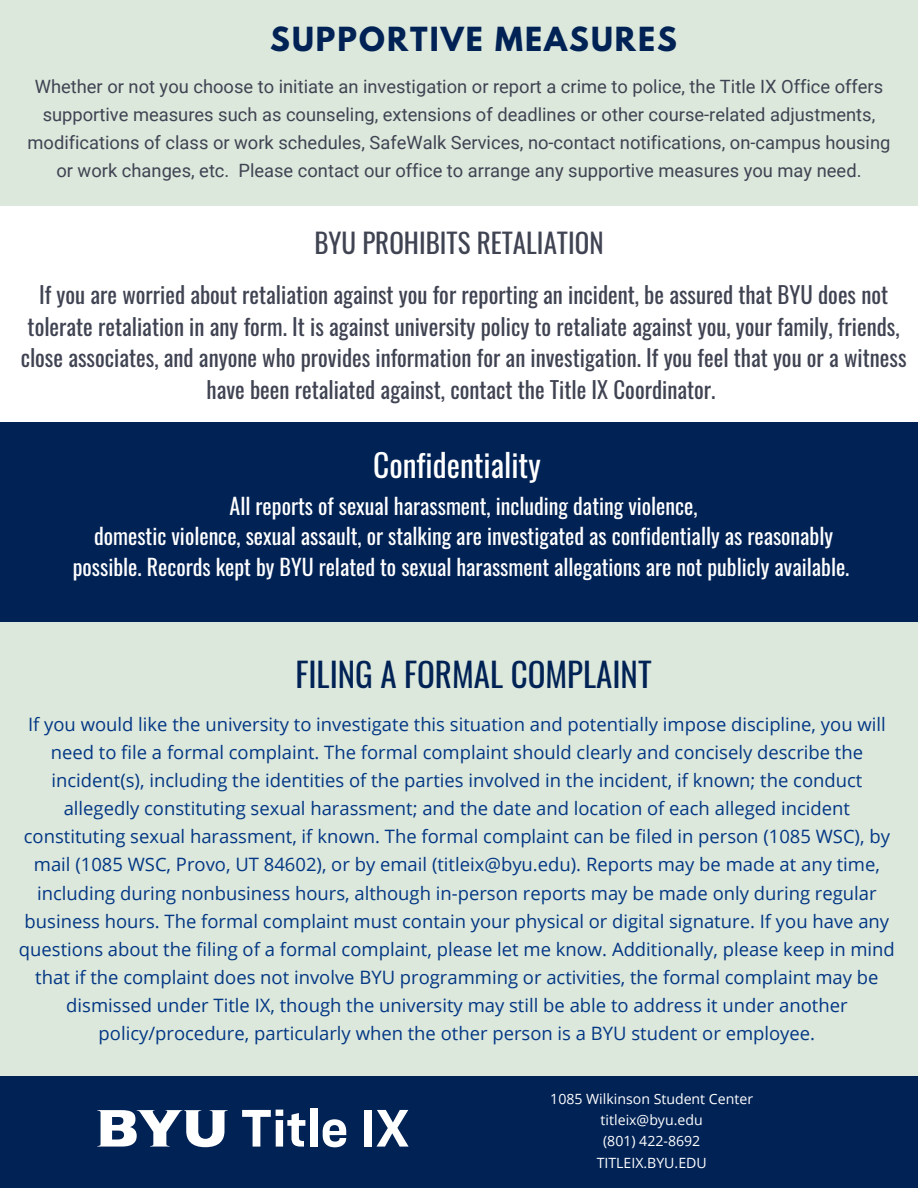
<style>
.page{position:relative;width:918px;height:1188px;background:#fff}
.page>*{position:absolute;margin:0;border:0;box-sizing:border-box;transform-origin:0 0}
.t1{font:33px "Oswald";color:#025}
.t2{font:31.5px "Oswald";color:#fff}
.t3{font:700 29.4px "League Spartan";letter-spacing:.07em;color:#025}
.t4{font:27px "Oswald";color:#404352}
.t5{font:22.8px/31.5px "Oswald";color:#404352;text-align:center}
.t6{font:22.05px/30.3px "Oswald";color:#fff;text-align:center}
.t7{font:18.45px/28.2px "Open Sans";color:#033784;text-align:center}
.t8{font:18.3px/28.2px "Roboto";color:#404352;text-align:center}
.t9{font:14.1px "Open Sans";color:#fff}
</style>
<div class="page">
<div style="left:0;top:1075px;width:918px;height:113px;background:#025"></div>
<div style="left:0;top:621px;width:918px;height:455px;background:#dce8dc"></div>
<div style="left:0;top:422px;width:918px;height:200px;background:#025"></div>
<div style="left:0;top:0;width:918px;height:206px;background:#dce8dc"></div>
<svg style="left:97px;top:1110px;width:131px;height:37px"></svg>
<svg style="left:242px;top:1110px;width:63px;height:37px"></svg>
<div style="left:310px;top:1109px;width:7px;height:38px;background:#fff"></div>
<svg style="left:323px;top:1119px;width:23px;height:28px"></svg>
<div style="left:364px;top:1110px;width:7px;height:37px;background:#fff"></div>
<svg style="left:376px;top:1110px;width:33px;height:37px"></svg>
<p class="t3" style="left:270px;top:24px;width:408px">SUPPORTIVE MEASURES</p>
<p class="t8" style="left:27px;top:72px;width:865px">Whether or not you choose to initiate an investigation or report a crime to police, the Title IX Office offers supportive measures such as counseling, extensions of deadlines or other course-related adjustments, modifications of class or work schedules, SafeWalk Services, no-contact notifications, on-campus housing or work changes, etc. Please contact our office to arrange any supportive measures you may need.</p>
<p class="t4" style="left:314px;top:222px;width:291px">BYU PROHIBITS RETALIATION</p>
<p class="t5" style="left:21px;top:278px;width:887px">If you are worried about retaliation against you for reporting an incident, be assured that BYU does not tolerate retaliation in any form. It is against university policy to retaliate against you, your family, friends, close associates, and anyone who provides information for an investigation. If you feel that you or a witness have been retaliated against, contact the Title IX Coordinator.</p>
<p class="t2" style="left:373px;top:441px;width:169px">Confidentiality</p>
<p class="t6" style="left:230px;top:490px;width:469px">All reports of sexual harassment, including dating violence,</p>
<p class="t6" style="left:73px;top:520px;width:778px">domestic violence, sexual assault, or stalking are investigated as confidentially as reasonably possible. Records kept by BYU related to sexual harassment allegations are not publicly available.</p>
<p class="t1" style="left:296px;top:648px;width:358px">FILING A FORMAL COMPLAINT</p>
<p class="t7" style="left:19px;top:710px;width:877px">If you would like the university to investigate this situation and potentially impose discipline, you will need to file a formal complaint. The formal complaint should clearly and concisely describe the incident(s), including the identities of the parties involved in the incident, if known; the conduct allegedly constituting sexual harassment; and the date and location of each alleged incident constituting sexual harassment, if known. The formal complaint can be filed in person (1085 WSC), by mail (1085 WSC, Provo, UT 84602), or by email (titleix@byu.edu). Reports may be made at any time, including during nonbusiness hours, although in-person reports may be made only during regular business hours. The formal complaint must contain your physical or digital signature. If you have any questions about the filing of a formal complaint, please let me know. Additionally, please keep in mind that if the complaint does not involve BYU programming or activities, the formal complaint may be dismissed under Title IX, though the university may still be able to address it under another policy/procedure, particularly when the other person is a BYU student or employee.</p>
<p class="t9" style="left:550px;top:1089px;width:204px">1085 Wilkinson Student Center</p>
<p class="t9" style="left:601px;top:1110px;width:104px">titleix@byu.edu</p>
<p class="t9" style="left:603px;top:1131px;width:99px">(801) 422-8692</p>
<p class="t9" style="left:597px;top:1153px;width:112px">TITLEIX.BYU.EDU</p>
</div>
